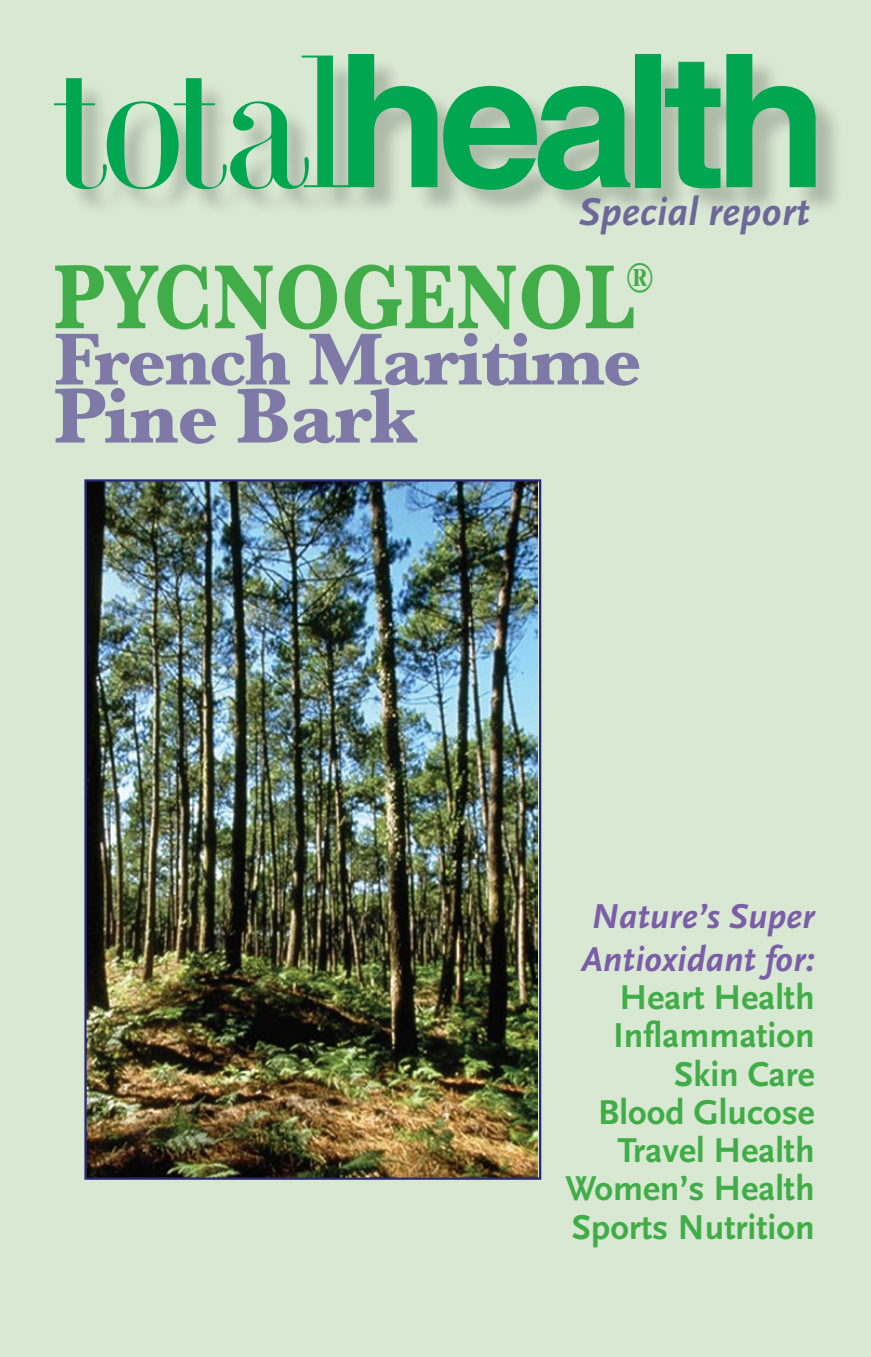
<style>
.page{position:relative;width:871px;height:1357px;background:#d9e8d2}
.page>*{position:absolute;margin:0;border:0;box-sizing:border-box;transform-origin:0 0}
.t1{font:700 94.5px "Baskerville";letter-spacing:.005em;color:#41ad49;scale:.83 1}
.t2{font:700 81px "Baskerville";letter-spacing:-.02em;color:#7f79a7}
.t3{font:700 76.5px "Baskerville";letter-spacing:-.025em;color:#7f79a7}
.t4{font:italic 700 40.5px "AD Scala Sans";color:#6d679a}
.t5{font:700 36px/38.2px "AD Scala Sans";color:#41ad49;text-align:right}
.t6{font:italic 700 36px/43.2px "AD Scala Sans";color:#7a5ea8}
</style>
<div class="page">
<div style="left:59px;top:56px;width:787px;height:164px;background:#000;opacity:.2"></div>
<svg style="left:54px;top:54px;width:383px;height:135px"></svg>
<svg style="left:443px;top:86px;width:187px;height:104px;background:#45b375"></svg>
<div style="left:635px;top:54px;width:26px;height:133px;background:#00a650"></div>
<svg style="left:665px;top:62px;width:55px;height:126px;background:#4db379"></svg>
<svg style="left:726px;top:54px;width:89px;height:133px"></svg>
<img style="left:87px;top:482px;width:450px;height:695px">
<div style="left:84px;top:479px;width:457px;height:701px;border:2px solid #282973"></div>
<p class="t4" style="left:579px;top:190px;width:232px">Special report</p>
<h1 class="t1" style="left:54px;top:242px;width:723px">PYCNOGENOL<sup>®</sup></h1>
<h3 class="t3" style="left:54px;top:315px;width:589px">French Maritime</h3>
<h2 class="t2" style="left:54px;top:369px;width:366px">Pine Bark</h2>
<p class="t6" style="left:581px;top:895px;width:235px">Nature’s Super<br>Antioxidant for:</p>
<p class="t5" style="left:565px;top:979px;width:251px">Heart Health<br>Inflammation<br>Skin Care<br>Blood Glucose<br>Travel Health<br>Women’s Health<br>Sports Nutrition</p>
</div>
